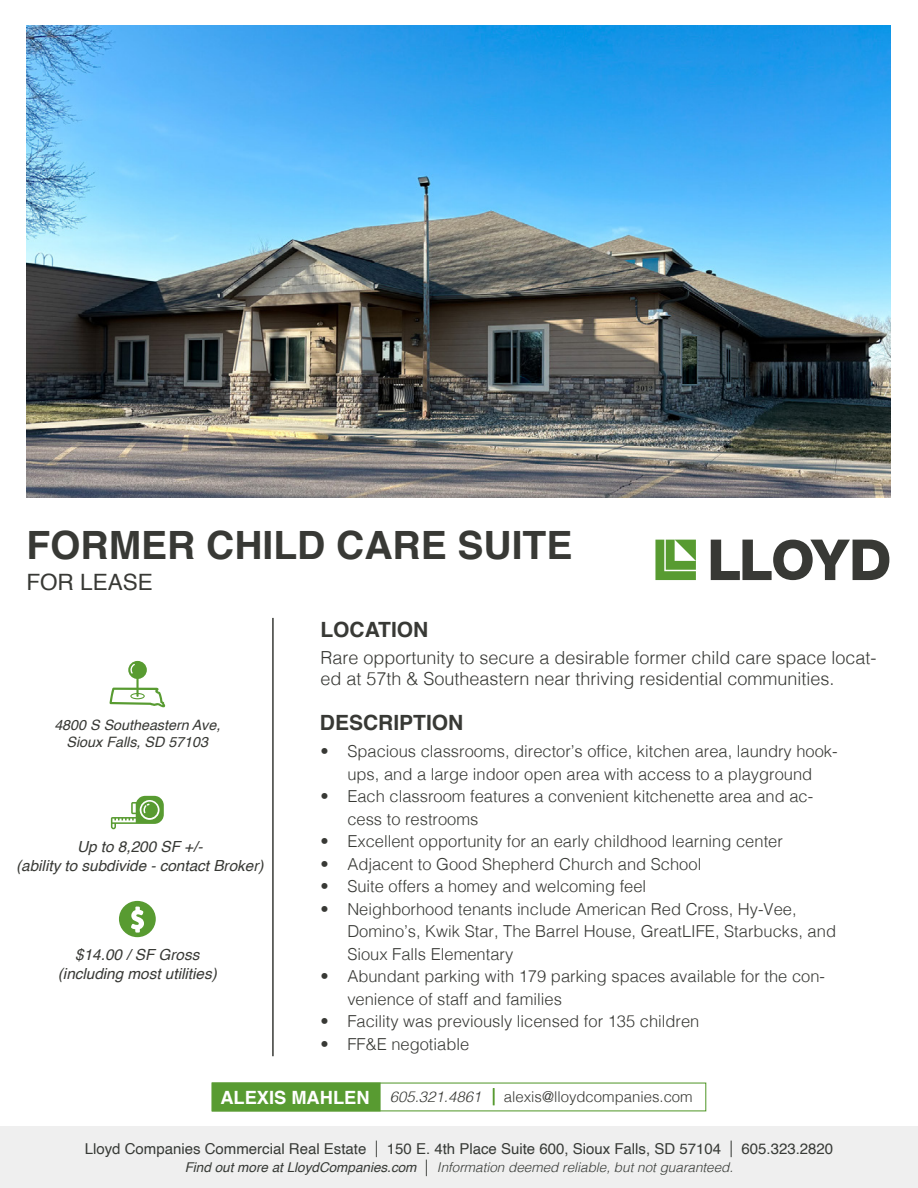
<style>
.page{position:relative;width:918px;height:1188px;background:#fff}
.page>*{position:absolute;margin:0;border:0;box-sizing:border-box;transform-origin:0 0}
.t1{font:700 39px "Helvetica";color:#383935}
.t2{font:22.5px "Helvetica";color:#383935}
.t3{font:700 21px "Helvetica";color:#383935}
.t4{font:700 18.3px "Helvetica";color:#fff}
.t5{font:300 18px/21.6px "Helvetica";color:#383935}
.t6{font:300 16.5px/22.5px "Helvetica";color:#383935}
.t7{font:italic 15.3px "Helvetica";color:#383935}
.t8{font:15px "Helvetica";color:#373a36}
.t9{font:300 15px "Helvetica";color:#383935}
.t10{font:italic 14.25px "Helvetica";color:#383935}
.t11{font:italic 300 13.5px "Helvetica";color:#373a36}
.s1{font-style:italic}
.s2{font-style:italic;color:#589b31}
.s3{font-weight:300;font-size:16.5px}
.s4{font-weight:400}
.s5{font-style:normal;font-size:16.5px}
</style>
<div class="page">
<div style="left:0;top:1126px;width:918px;height:62px;background:#efefef"></div>
<img style="left:26px;top:26px;width:864px;height:472px">
<svg style="left:111px;top:796px;width:53px;height:33px"></svg>
<svg style="left:119px;top:901px;width:37px;height:36px"></svg>
<svg style="left:109px;top:661px;width:56px;height:46px"></svg>
<svg style="left:655px;top:540px;width:41px;height:40px;background:#7aaf5b"></svg>
<svg style="left:711px;top:540px;width:178px;height:40px"></svg>
<hr style="left:272px;top:618px;width:2px;height:438px;background:#383935">
<div style="left:212px;top:1083px;width:169px;height:28px;background:#589b31"></div>
<p class="t1" style="left:26px;top:514px;width:548px">FORMER CHILD CARE SUITE</p>
<p class="t2" style="left:26px;top:565px;width:128px">FOR LEASE</p>
<p class="t3" style="left:320px;top:613px;width:110px">LOCATION</p>
<p class="t10" style="left:54px;top:714px;width:167px">4800 S Southeastern Ave,</p>
<p class="t10" style="left:67px;top:731px;width:143px">Sioux Falls, SD 57103</p>
<p class="t7" style="left:77px;top:835px;width:127px">Up to 8,200 SF +/-</p>
<p class="t7" style="left:16px;top:853px;width:249px">(ability to subdivide - contact Broker)</p>
<p class="t7" style="left:75px;top:943px;width:126px">$14.00 / SF Gross</p>
<p class="t7" style="left:58px;top:961px;width:160px">(including most utilities)</p>
<p class="t5" style="left:320px;top:645px;width:558px">Rare opportunity to secure a desirable former child care space locat&shy;ed at 57th &amp; Southeastern near thriving residential communities.</p>
<p class="t3" style="left:320px;top:706px;width:145px">DESCRIPTION</p>
<p class="t6" style="left:320px;top:739px;width:519px;text-align:center">• Spacious classrooms, director’s office, kitchen area, laundry hook&shy;ups, and a large indoor open area with access to a playground</p>
<p class="t6" style="left:347px;top:784px;width:467px;text-indent:-27px">• Each classroom features a convenient kitchenette area and ac&shy;cess to restrooms</p>
<p class="t6" style="left:320px;top:829px;width:464px">• Excellent opportunity for an early childhood learning center</p>
<p class="t6" style="left:320px;top:851px;width:382px">• Adjacent to Good Shepherd Church and School</p>
<p class="t6" style="left:320px;top:874px;width:327px">• Suite offers a homey and welcoming feel</p>
<p class="t6" style="left:347px;top:896px;width:490px;text-indent:-27px">• Neighborhood tenants include American Red Cross, Hy-Vee,<br>Domino’s, Kwik Star, The Barrel House, GreatLIFE, Starbucks, and<br>Sioux Falls Elementary</p>
<p class="t6" style="left:347px;top:964px;width:479px;text-indent:-27px">• Abundant parking with 179 parking spaces available for the con&shy;venience of staff and families</p>
<p class="t6" style="left:320px;top:1009px;width:381px">• Facility was previously licensed for 135 children</p>
<p class="t6" style="left:320px;top:1031px;width:150px">• FF&amp;E negotiable</p>
<p class="t4" style="left:220px;top:1083px;width:151px">ALEXIS MAHLEN</p>
<p class="t9" style="left:390px;top:1084px;width:304px"><span class="s1">605.321.4861</span> <span class="s2">|</span> alexis@lloydcompanies.com</p>
<p class="t8" style="left:85px;top:1137px;width:750px">Lloyd Companies Commercial Real Estate <span class="s3">|</span> 150 E. 4th Place Suite 600, Sioux Falls, SD 57104 <span class="s3">|</span> 605.323.2820</p>
<p class="t11" style="left:185px;top:1156px;width:550px"><span class="s4">Find out more at LloydCompanies.com</span> <span class="s5">|</span> Information deemed reliable, but not guaranteed.</p>
</div>
